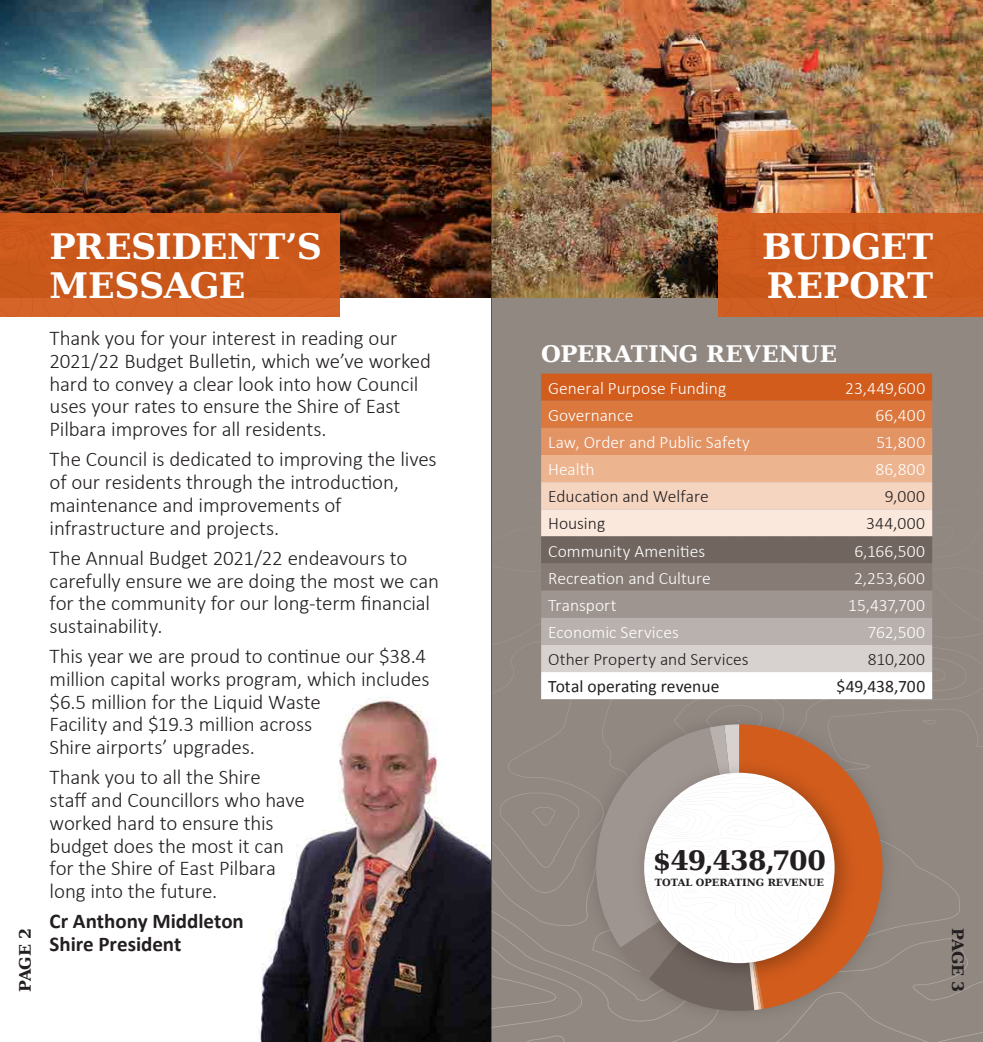
<style>
.page{position:relative;width:983px;height:1042px;background:#fff}
.page>*{position:absolute;margin:0;border:0;box-sizing:border-box;transform-origin:0 0}
.t1{font:700 35px/38.5px "Bitstream Vera Serif";letter-spacing:-.01em;color:#fff}
.t2{font:700 26.6px "Bitstream Vera Serif";letter-spacing:-.025em;color:#231f20}
.t3{font:700 22.75px "Bitstream Vera Serif";color:#fff}
.t4{font:300 21px/22.8px "Calibri";letter-spacing:-.01em;color:#231f20}
.t5{font:700 21px/22.8px "Calibri";color:#231f20}
.t6{font:300 17.5px "Calibri";color:#fff}
.t7{font:300 17.5px "Calibri";color:#231f20}
.t8{font:17.5px "Calibri";color:#231f20}
.t9{font:700 15.75px "Bitstream Vera Serif";letter-spacing:-.035em;color:#231f20}
.t10{font:700 9.97px "Bitstream Vera Serif";color:#231f20}
</style>
<div class="page">
<img style="left:259px;top:697px;width:232px;height:345px">
<div style="left:491px;top:244px;width:491px;height:798px;background:#928882"></div>
<img style="left:0;top:0;width:982px;height:298px">
<svg style="left:0;top:213px;width:339px;height:103px;background:#cc5a1d"></svg>
<div style="left:717px;top:213px;width:265px;height:103px;background:#ce5c1d"></div>
<svg style="left:492px;top:374px;width:490px;height:668px"></svg>
<hr style="left:491px;top:0;width:1px;height:1042px;background:#231f20">
<p class="t9" style="left:16px;top:992px;width:66px;rotate:-90deg">PAGE 2</p>
<h1 class="t1" style="left:50px;top:227px;width:274px">PRESIDENT’S<br>MESSAGE</h1>
<p class="t4" style="left:50px;top:326px;width:383px">Thank you for your interest in reading our 2021/22 Budget Bulletin, which we’ve worked hard to convey a clear look into how Council uses your rates to ensure the Shire of East Pilbara improves for all residents.</p>
<p class="t4" style="left:50px;top:448px;width:388px">The Council is dedicated to improving the lives of our residents through the introduction, maintenance and improvements of infrastructure and projects.</p>
<p class="t4" style="left:50px;top:546px;width:391px">The Annual Budget 2021/22 endeavours to carefully ensure we are doing the most we can for the community for our long-term financial sustainability.</p>
<p class="t4" style="left:50px;top:645px;width:381px">This year we are proud to continue our $38.4 million capital works program, which includes $6.5 million for the Liquid Waste<br>Facility and $19.3 million across<br>Shire airports’ upgrades.</p>
<p class="t4" style="left:50px;top:766px;width:257px">Thank you to all the Shire<br>staff and Councillors who have worked hard to ensure this budget does the most it can for the Shire of East Pilbara long into the future.</p>
<p class="t5" style="left:50px;top:909px;width:196px">Cr Anthony Middleton<br>Shire President</p>
<h1 class="t1" style="left:762px;top:227px;width:173px">BUDGET<br>REPORT</h1>
<p class="t3" style="left:541px;top:340px;width:297px">OPERATING REVENUE</p>
<p class="t6" style="left:548px;top:377px;width:179px">General Purpose Funding</p>
<p class="t6" style="left:845px;top:377px;width:81px">23,449,600</p>
<p class="t6" style="left:548px;top:404px;width:87px">Governance</p>
<p class="t6" style="left:875px;top:404px;width:51px">66,400</p>
<p class="t6" style="left:548px;top:431px;width:203px">Law, Order and Public Safety</p>
<p class="t6" style="left:876px;top:431px;width:50px">51,800</p>
<p class="t6" style="left:548px;top:458px;width:48px">Health</p>
<p class="t6" style="left:875px;top:458px;width:51px">86,800</p>
<p class="t7" style="left:548px;top:485px;width:162px">Education and Welfare</p>
<p class="t7" style="left:884px;top:485px;width:42px">9,000</p>
<p class="t7" style="left:548px;top:513px;width:59px">Housing</p>
<p class="t7" style="left:865px;top:513px;width:61px">344,000</p>
<p class="t6" style="left:548px;top:540px;width:158px">Community Amenities</p>
<p class="t6" style="left:854px;top:540px;width:72px">6,166,500</p>
<p class="t6" style="left:548px;top:567px;width:164px">Recreation and Culture</p>
<p class="t6" style="left:853px;top:567px;width:72px">2,253,600</p>
<p class="t6" style="left:548px;top:594px;width:70px">Transport</p>
<p class="t6" style="left:848px;top:594px;width:78px">15,437,700</p>
<p class="t6" style="left:548px;top:621px;width:132px">Economic Services</p>
<p class="t6" style="left:867px;top:621px;width:59px">762,500</p>
<p class="t7" style="left:548px;top:648px;width:202px">Other Property and Services</p>
<p class="t7" style="left:867px;top:648px;width:59px">810,200</p>
<p class="t8" style="left:548px;top:674px;width:173px">Total operating revenue</p>
<p class="t8" style="left:836px;top:674px;width:90px">$49,438,700</p>
<p class="t2" style="left:652px;top:845px;width:175px">$49,438,700</p>
<p class="t10" style="left:654px;top:877px;width:170px">TOTAL OPERATING REVENUE</p>
<p class="t9" style="left:966px;top:927px;width:66px;rotate:90deg">PAGE 3</p>
</div>
